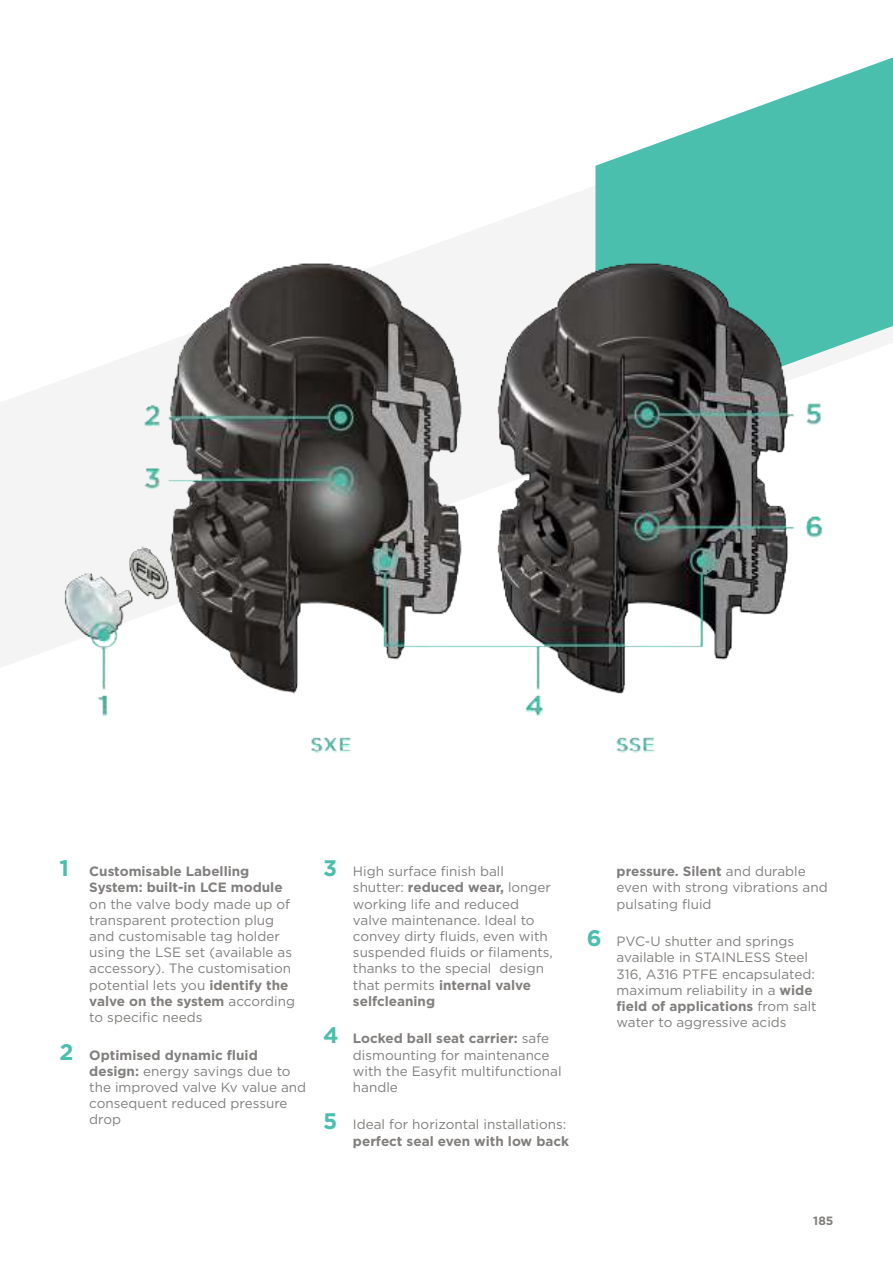
<style>
.page{position:relative;width:893px;height:1263px;background:#fff}
.page>*{position:absolute;margin:0;border:0;box-sizing:border-box;transform-origin:0 0}
.t1{font:13.5px/16.2px "Gotham";color:#817f7d}
.t2{font:700 13.5px/16.2px "Gotham";color:#817f7d}
.t3{font:700 12px "Gotham";color:#817f7d}
.s1{font-size:22.5px;color:#4bbfad}
.s2{font-weight:700}
.s3{font-weight:700;font-size:22.5px;color:#4bbfad}
</style>
<div class="page">
<svg style="left:0;top:381px;width:60px;height:287px;fill:#f3f4f3"></svg>
<svg style="left:729px;top:57px;width:164px;height:307px;fill:#4bbfad"></svg>
<img style="left:60px;top:117px;width:774px;height:636px">
<p class="t2" style="left:89px;top:864px;width:195px;text-indent:-30px"><span class="s1">1</span> Customisable Labelling<br>System: built-in LCE module</p>
<p class="t1" style="left:89px;top:896px;width:207px">on the valve body made up of transparent protection plug and customisable tag holder using the LSE set (available as accessory). The customisation potential lets you <span class="s2">identify the valve on the system</span> according to specific needs</p>
<p class="t1" style="left:89px;top:1047px;width:218px;text-indent:-30px"><span class="s3">2</span> <span class="s2">Optimised dynamic fluid design:</span> energy savings due to the improved valve Kv value and consequent reduced pressure drop</p>
<p class="t1" style="left:353px;top:864px;width:201px;text-indent:-30px"><span class="s3">3</span> High surface finish ball shutter: <span class="s2">reduced wear,</span> longer working life and reduced valve maintenance. Ideal to convey dirty fluids, even with suspended fluids or filaments, thanks to the special design that permits <span class="s2">internal valve selfcleaning</span></p>
<p class="t1" style="left:353px;top:1031px;width:210px;text-indent:-30px"><span class="s3">4</span> <span class="s2">Locked ball seat carrier:</span> safe dismounting for maintenance with the Easyfit multifunctional handle</p>
<p class="t1" style="left:323px;top:1117px;width:247px;text-align:right"><span class="s3">5</span> Ideal for horizontal installations: <span class="s2">perfect seal even with low back</span></p>
<p class="t1" style="left:617px;top:864px;width:213px"><span class="s2">pressure. Silent</span> and durable even with strong vibrations and pulsating fluid</p>
<p class="t1" style="left:617px;top:934px;width:202px;text-indent:-30px"><span class="s3">6</span> PVC-U shutter and springs available in STAINLESS Steel<br>316, A316 PTFE encapsulated: maximum reliability in a <span class="s2">wide field of applications</span> from salt water to aggressive acids</p>
<p class="t3" style="left:813px;top:1215px;width:22px">185</p>
</div>
